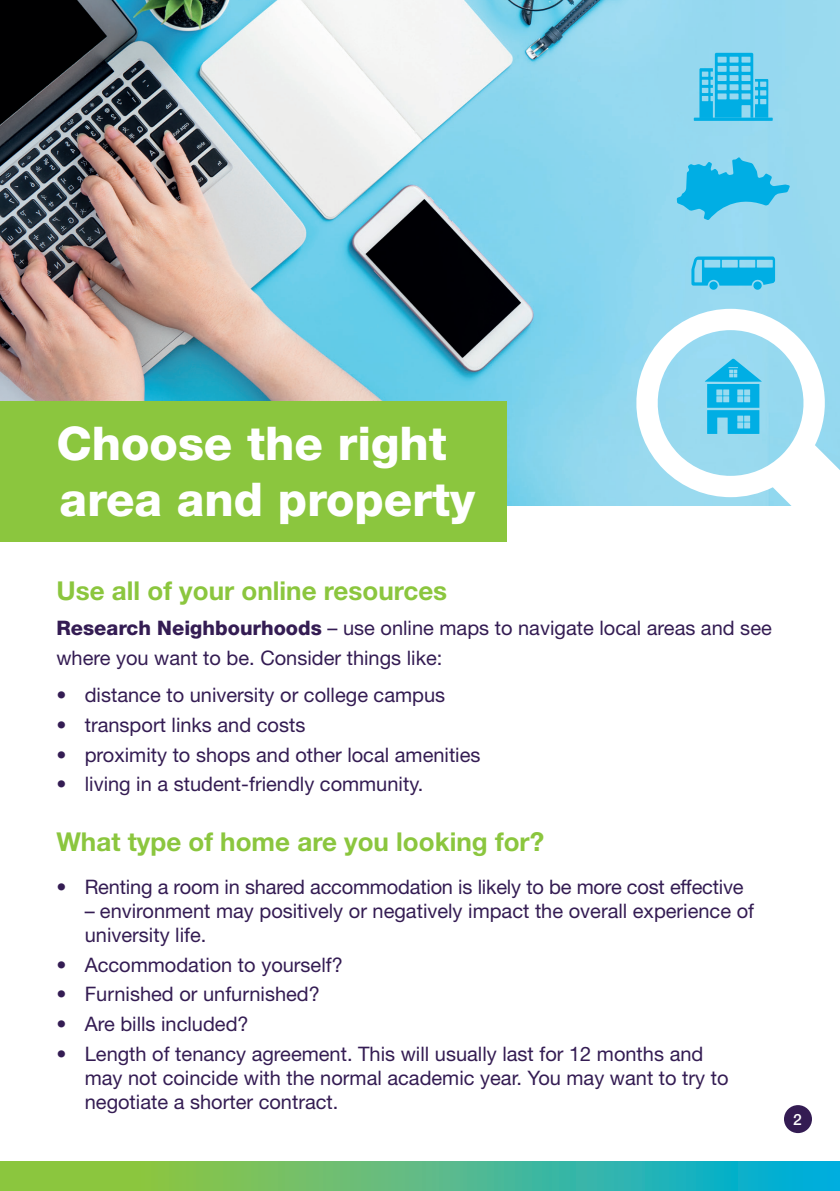
<style>
.page{position:relative;width:840px;height:1191px;background:#fff}
.page>*{position:absolute;margin:0;border:0;box-sizing:border-box;transform-origin:0 0}
.t1{font:800 46.6px/55.8px "Helvetica Neue LT Std";color:#fff}
.t2{font:700 26px "Helvetica Neue LT Std";color:#8bc63e}
.t3{font:20px/24px "Helvetica Neue LT Std";color:#341c53}
.t4{font:500 15.6px "Helvetica Neue LT Std";color:#fff}
.s1{font-weight:800}
</style>
<div class="page">
<img style="left:0;top:0;width:839px;height:506px">
<div style="left:783px;top:1105px;width:28px;height:28px;background:#341c53;border-radius:50%"></div>
<div style="left:0;top:401px;width:506px;height:140px;background:#8bc63e"></div>
<svg style="left:0;top:1161px;width:839px;height:30px;background:#53bb84"></svg>
<hr style="left:693px;top:118px;width:79px;height:3px;background:#00aee4">
<svg style="left:699px;top:53px;width:68px;height:65px;background:#44c1e9"></svg>
<div style="left:709px;top:281px;width:8px;height:9px;background:#00aee4;border-radius:50%"></div>
<svg style="left:691px;top:256px;width:83px;height:30px;background:#32bce8"></svg>
<div style="left:753px;top:281px;width:8px;height:9px;background:#00aee4;border-radius:50%"></div>
<svg style="left:676px;top:157px;width:113px;height:63px;background:#4ac3ea"></svg>
<svg style="left:626px;top:309px;width:213px;height:197px;fill:#99daf0"></svg>
<h1 class="t1" style="left:56px;top:415px;width:420px">Choose the right area and property</h1>
<h2 class="t2" style="left:56px;top:574px;width:392px">Use all of your online resources</h2>
<p class="t3" style="left:56px;top:613px;width:716px;line-height:29.6px"><span class="s1">Research Neighbourhoods</span> – use online maps to navigate local areas and see where you want to be. Consider things like:</p>
<p class="t3" style="left:56px;top:683px;width:390px">• distance to university or college campus</p>
<p class="t3" style="left:56px;top:712px;width:250px">• transport links and costs</p>
<p class="t3" style="left:56px;top:742px;width:425px">• proximity to shops and other local amenities</p>
<p class="t3" style="left:56px;top:772px;width:368px">• living in a student-friendly community.</p>
<h2 class="t2" style="left:56px;top:825px;width:489px">What type of home are you looking for?</h2>
<p class="t3" style="left:56px;top:874px;width:688px">• Renting a room in shared accommodation is likely to be more cost effective</p>
<p class="t3" style="left:85px;top:898px;width:670px">– environment may positively or negatively impact the overall experience of university life.</p>
<p class="t3" style="left:56px;top:952px;width:288px">• Accommodation to yourself?</p>
<p class="t3" style="left:56px;top:982px;width:265px">• Furnished or unfurnished?</p>
<p class="t3" style="left:56px;top:1011px;width:194px">• Are bills included?</p>
<p class="t3" style="left:85px;top:1041px;width:645px;text-indent:-28px">• Length of tenancy agreement. This will usually last for 12 months and may not coincide with the normal academic year. You may want to try to negotiate a shorter contract.</p>
<p class="t4" style="left:792px;top:1109px;width:10px">2</p>
</div>
